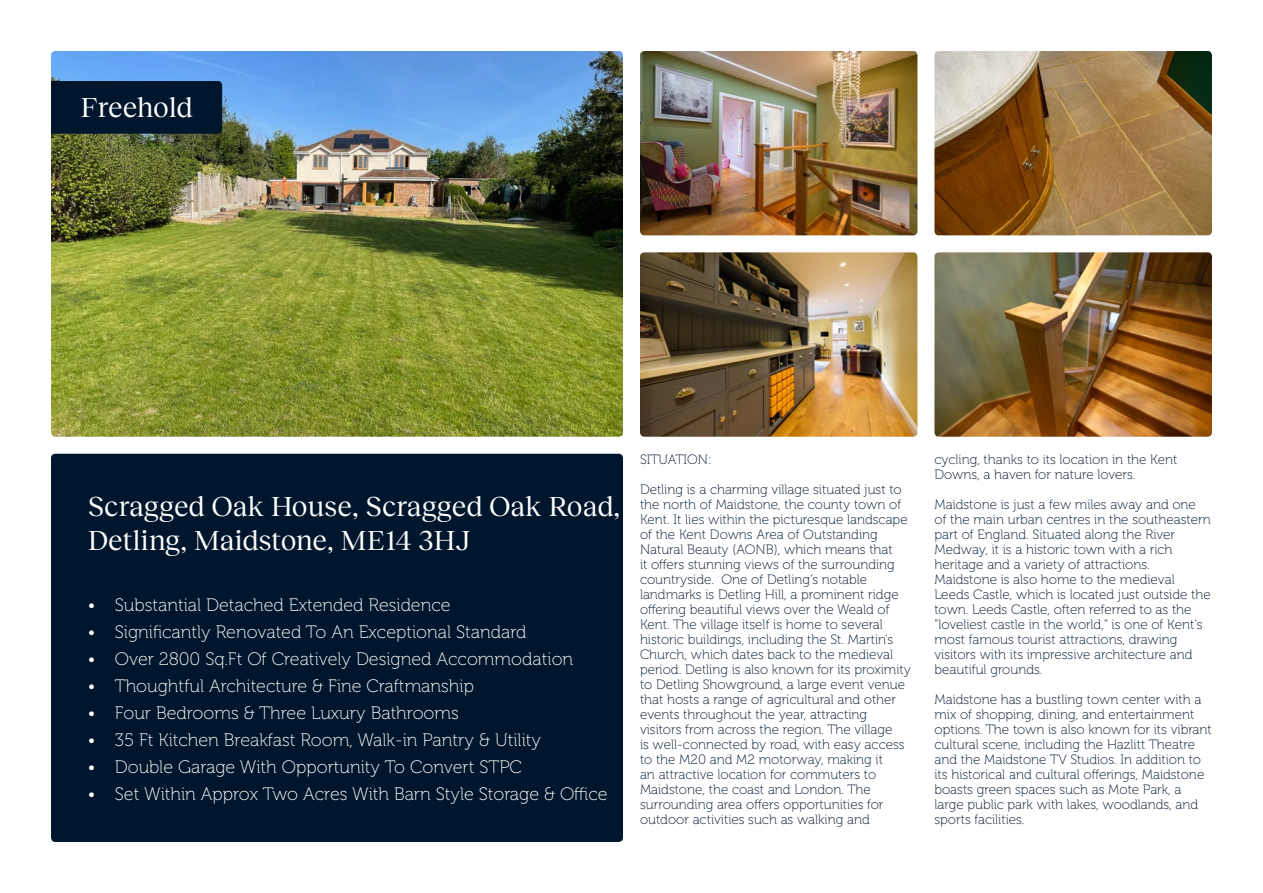
<style>
.page{position:relative;width:1263px;height:893px;background:#fff}
.page>*{position:absolute;margin:0;border:0;box-sizing:border-box;transform-origin:0 0}
.t1{font:28.5px/34px "Reckless Neue";color:#fff}
.t2{font:18px "Museo 100";color:#fff}
.t3{font:13.5px/15px "Museo 100";color:#00162c}
</style>
<div class="page">
<div style="left:51px;top:454px;width:572px;height:388px;background:#00162c;border-radius:4px"></div>
<img style="left:51px;top:51px;width:572px;height:386px">
<img style="left:640px;top:51px;width:277px;height:184px">
<img style="left:640px;top:252px;width:277px;height:185px">
<img style="left:934px;top:51px;width:278px;height:184px">
<img style="left:934px;top:252px;width:278px;height:185px">
<div style="left:51px;top:81px;width:171px;height:53px;background:#00162c"></div>
<h1 class="t1" style="left:81px;top:89px;width:114px">Freehold</h1>
<h1 class="t1" style="left:88px;top:487px;width:534px">Scragged Oak House, Scragged Oak Road,<br>Detling, Maidstone, ME14 3HJ</h1>
<h2 class="t2" style="left:88px;top:595px;width:364px">• Substantial Detached Extended Residence</h2>
<h2 class="t2" style="left:88px;top:622px;width:440px">• Significantly Renovated To An Exceptional Standard</h2>
<h2 class="t2" style="left:88px;top:649px;width:487px">• Over 2800 Sq.Ft Of Creatively Designed Accommodation</h2>
<h2 class="t2" style="left:88px;top:676px;width:388px">• Thoughtful Architecture &amp; Fine Craftmanship</h2>
<h2 class="t2" style="left:88px;top:703px;width:372px">• Four Bedrooms &amp; Three Luxury Bathrooms</h2>
<h2 class="t2" style="left:88px;top:730px;width:455px">• 35 Ft Kitchen Breakfast Room, Walk-in Pantry &amp; Utility</h2>
<h2 class="t2" style="left:88px;top:757px;width:436px">• Double Garage With Opportunity To Convert STPC</h2>
<h2 class="t2" style="left:88px;top:784px;width:521px">• Set Within Approx Two Acres With Barn Style Storage &amp; Office</h2>
<p class="t3" style="left:640px;top:452px;width:73px">SITUATION:</p>
<p class="t3" style="left:640px;top:482px;width:272px">Detling is a charming village situated just to the north of Maidstone, the county town of Kent. It lies within the picturesque landscape of the Kent Downs Area of Outstanding Natural Beauty (AONB), which means that<br>it offers stunning views of the surrounding countryside. One of Detling’s notable landmarks is Detling Hill, a prominent ridge offering beautiful views over the Weald of Kent. The village itself is home to several historic buildings, including the St. Martin's Church, which dates back to the medieval period. Detling is also known for its proximity to Detling Showground, a large event venue that hosts a range of agricultural and other events throughout the year, attracting visitors from across the region. The village<br>is well-connected by road, with easy access to the M20 and M2 motorway, making it<br>an attractive location for commuters to Maidstone, the coast and London. The surrounding area offers opportunities for outdoor activities such as walking and</p>
<p class="t3" style="left:934px;top:452px;width:244px">cycling, thanks to its location in the Kent<br>Downs, a haven for nature lovers.</p>
<p class="t3" style="left:934px;top:497px;width:278px">Maidstone is just a few miles away and one of the main urban centres in the southeastern part of England. Situated along the River Medway, it is a historic town with a rich heritage and a variety of attractions.<br>Maidstone is also home to the medieval Leeds Castle, which is located just outside the town. Leeds Castle, often referred to as the "loveliest castle in the world," is one of Kent's most famous tourist attractions, drawing visitors with its impressive architecture and beautiful grounds.</p>
<p class="t3" style="left:934px;top:692px;width:279px">Maidstone has a bustling town center with a mix of shopping, dining, and entertainment options. The town is also known for its vibrant cultural scene, including the Hazlitt Theatre and the Maidstone TV Studios. In addition to its historical and cultural offerings, Maidstone boasts green spaces such as Mote Park, a large public park with lakes, woodlands, and sports facilities.</p>
</div>
